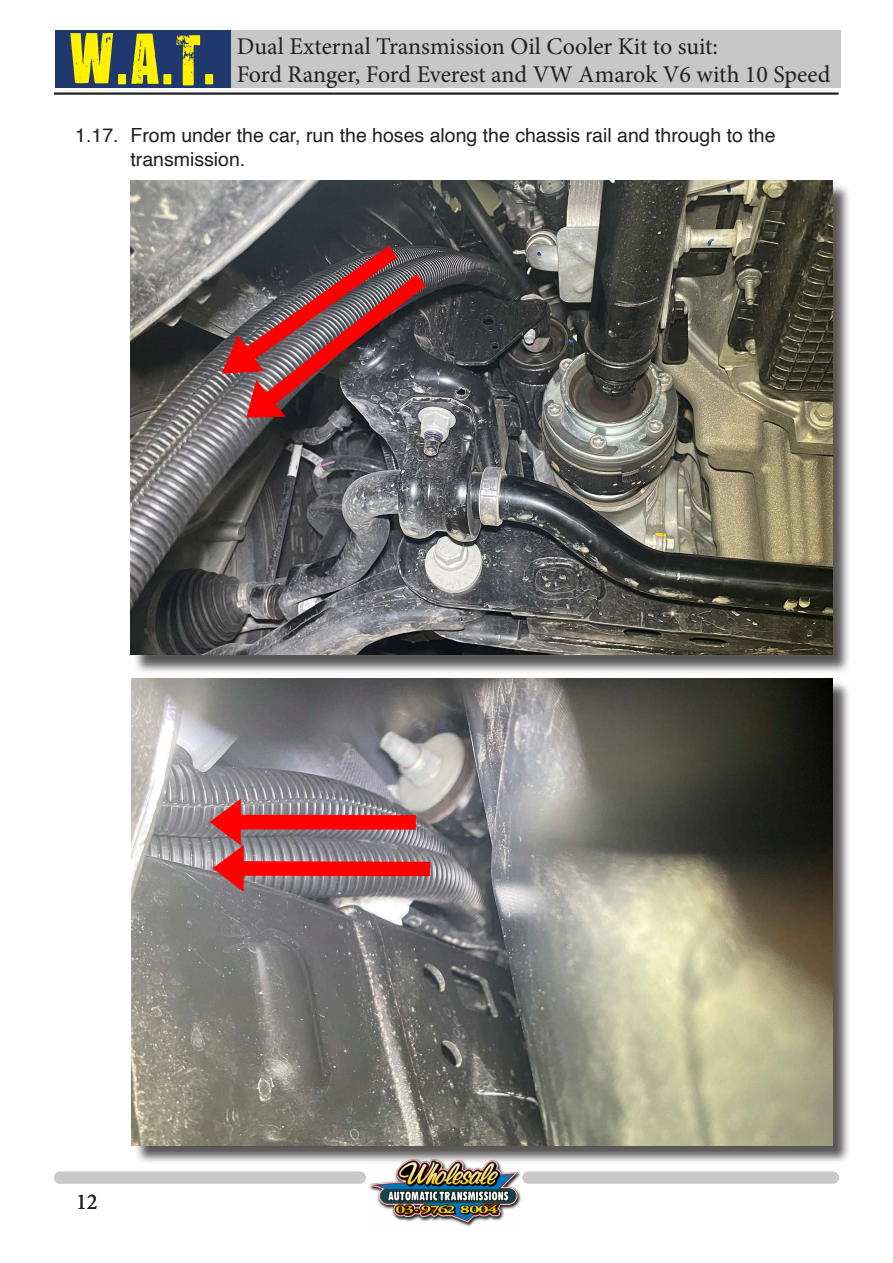
<style>
.page{position:relative;width:893px;height:1263px;background:#fff}
.page>*{position:absolute;margin:0;border:0;box-sizing:border-box;transform-origin:0 0}
.t1{font:58.5px "You Are Loved";color:#fff101}
.t2{font:24px/28.8px "Minion Pro";letter-spacing:-.005em;color:#231f20}
.t3{font:22.5px "Minion Pro";color:#231f20}
.t4{font:19.5px/23.4px "Helvetica";color:#231f20}
</style>
<div class="page">
<div style="left:231px;top:30px;width:609px;height:58px;background:#c8c7c7"></div>
<div style="left:55px;top:30px;width:176px;height:58px;background:#1f386d"></div>
<img style="left:369px;top:1164px;width:152px;height:63px">
<div style="left:54px;top:1172px;width:312px;height:11px;background:#cbc8c9;border-radius:6px"></div>
<div style="left:522px;top:1172px;width:317px;height:11px;background:#cbc8c9;border-radius:6px"></div>
<hr style="left:54px;top:93px;width:784px;height:1px;background:#231f20">
<hr style="left:54px;top:94px;width:784px;height:1px;background:#231f20">
<div style="left:133px;top:183px;width:718px;height:491px;background:#231f20;opacity:.75"></div>
<img style="left:131px;top:181px;width:701px;height:474px">
<div style="left:134px;top:680px;width:717px;height:484px;background:#231f20;opacity:.75"></div>
<img style="left:132px;top:678px;width:700px;height:467px">
<h1 class="t1" style="left:70px;top:21px;width:149px">W.A.T.</h1>
<p class="t2" style="left:237px;top:32px;width:595px">Dual External Transmission Oil Cooler Kit to suit:<br>Ford Ranger, Ford Everest and VW Amarok V6 with 10 Speed</p>
<p class="t4" style="left:131px;top:124px;width:646px;text-indent:-55px">1.17. From under the car, run the hoses along the chassis rail and through to the transmission.</p>
<p class="t3" style="left:76px;top:1187px;width:23px">12</p>
</div>
